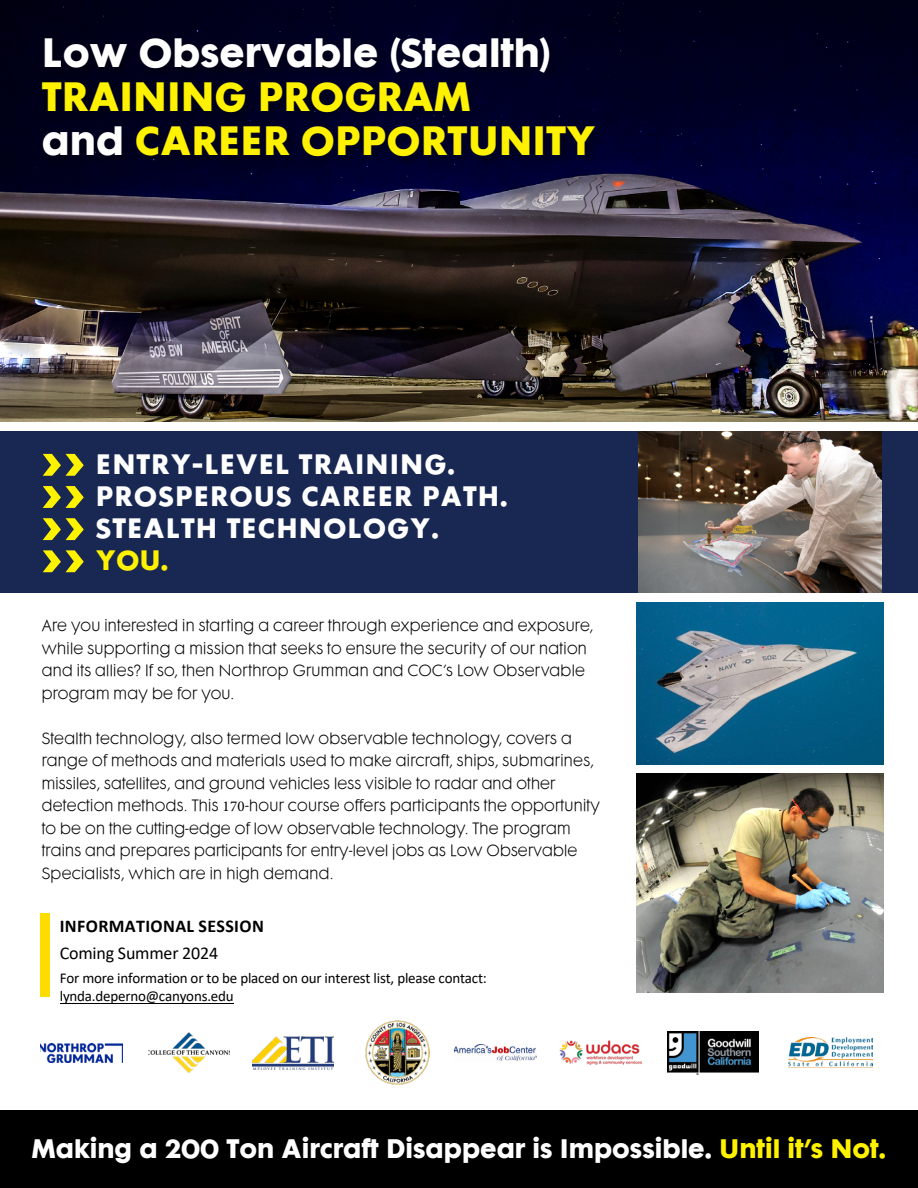
<style>
.page{position:relative;width:918px;height:1188px;background:#fff}
.page>*{position:absolute;margin:0;border:0;box-sizing:border-box;transform-origin:0 0}
.t1{font:700 67.05px "Futura Maxi";color:#fff200}
.t2{font:700 36.75px/44.1px "Futura Maxi";color:#fff200}
.t3{font:700 36.75px "Futura Maxi";color:#fff}
.t4{font:700 25.2px "Futura Maxi";letter-spacing:.04em;color:#fff}
.t5{font:700 25.2px "Futura Maxi";color:#fff200}
.t6{font:700 24px "Futura Maxi";color:#fff}
.t7{font:700 18px "Calibri";letter-spacing:.02em;color:#000}
.t8{font:18px "Calibri";letter-spacing:-.01em;color:#000}
.t9{font:300 15px/22.5px "Futura Maxi";letter-spacing:.02em;color:#000}
.t10{font:15px/18px "Calibri";letter-spacing:-.015em;color:#000}
.s1{color:#fff}
.s2{font-family:"Minion Pro";font-weight:400}
.s3{color:#fff200}
</style>
<div class="page">
<div style="left:0;top:431px;width:918px;height:162px;background:#182852"></div>
<img style="left:638px;top:431px;width:243px;height:162px">
<img style="left:0;top:0;width:918px;height:422px">
<img style="left:636px;top:603px;width:247px;height:161px">
<img style="left:636px;top:773px;width:247px;height:219px">
<div style="left:0;top:1110px;width:918px;height:78px;background:#000"></div>
<img style="left:455px;top:1044px;width:81px;height:17px">
<img style="left:148px;top:1033px;width:82px;height:40px">
<img style="left:252px;top:1036px;width:82px;height:33px">
<img style="left:366px;top:1021px;width:63px;height:63px">
<img style="left:40px;top:1043px;width:82px;height:19px">
<img style="left:559px;top:1040px;width:83px;height:25px">
<div style="left:39px;top:34px;width:568px;height:135px;background:#000;opacity:.38"></div>
<hr style="left:60px;top:1004px;width:173px;height:1px;background:#000">
<div style="left:40px;top:913px;width:10px;height:84px;background:#fddd00"></div>
<img style="left:788px;top:1038px;width:85px;height:30px">
<img style="left:668px;top:1031px;width:91px;height:43px">
<h2 class="t3" style="left:42px;top:26px;width:511px">Low Observable (Stealth)</h2>
<h2 class="t2" style="left:42px;top:73px;width:555px">TRAINING PROGRAM<br><span class="s1">and</span> CAREER OPPORTUNITY</h2>
<h1 class="t1" style="left:42px;top:409px;width:44px">››</h1>
<h3 class="t4" style="left:96px;top:446px;width:361px">ENTRY-LEVEL TRAINING.</h3>
<h1 class="t1" style="left:42px;top:441px;width:44px">››</h1>
<h3 class="t4" style="left:96px;top:478px;width:413px">PROSPEROUS CAREER PATH.</h3>
<h1 class="t1" style="left:42px;top:473px;width:44px">››</h1>
<h3 class="t4" style="left:96px;top:510px;width:345px">STEALTH TECHNOLOGY.</h3>
<h1 class="t1" style="left:42px;top:506px;width:44px">››</h1>
<h3 class="t5" style="left:96px;top:542px;width:74px">YOU.</h3>
<p class="t9" style="left:42px;top:614px;width:553px">Are you interested in starting a career through experience and exposure, while supporting a mission that seeks to ensure the security of our nation and its allies? If so, then Northrop Grumman and COC’s Low Observable program may be for you.</p>
<p class="t9" style="left:42px;top:727px;width:560px">Stealth technology, also termed low observable technology, covers a range of methods and materials used to make aircraft, ships, submarines, missiles, satellites, and ground vehicles less visible to radar and other detection methods. This <span class="s2">170</span>-hour course offers participants the opportunity to be on the cutting-edge of low observable technology. The program trains and prepares participants for entry-level jobs as Low Observable Specialists, which are in high demand.</p>
<p class="t7" style="left:60px;top:913px;width:206px">INFORMATIONAL SESSION</p>
<p class="t8" style="left:60px;top:941px;width:160px">Coming Summer 2024</p>
<p class="t10" style="left:60px;top:968px;width:429px">For more information or to be placed on our interest list, please contact: lynda.deperno@canyons.edu</p>
<h3 class="t6" style="left:32px;top:1131px;width:856px">Making a 200 Ton Aircraft Disappear is Impossible. <span class="s3">Until it’s Not.</span></h3>
</div>
